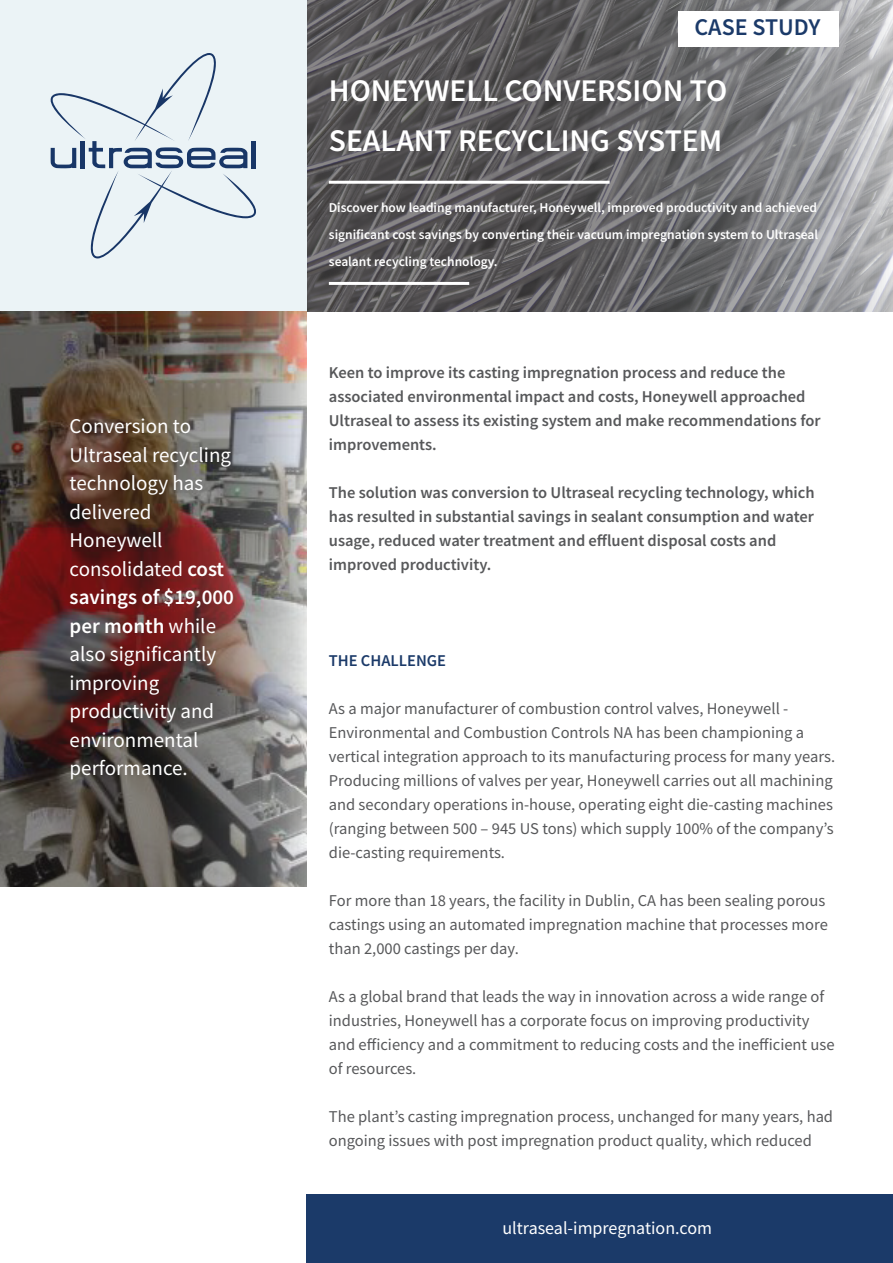
<style>
.page{position:relative;width:893px;height:1263px;background:#fff}
.page>*{position:absolute;margin:0;border:0;box-sizing:border-box;transform-origin:0 0}
.t1{font:600 31.5px "Source Sans Pro";color:#fff}
.t2{font:600 24px "Source Sans Pro";color:#1b3a69}
.t3{font:21px/28.5px "Source Sans Pro";color:#fff}
.t4{font:18px "Source Sans Pro";color:#fff}
.t5{font:16.5px/24px "Source Sans Pro";color:#57585a}
.t6{font:600 16.5px/24px "Source Sans Pro";color:#57585a}
.t7{font:600 16.5px "Source Sans Pro";color:#1b3a69}
.t8{font:600 13.5px/27px "Source Sans Pro";color:#fff;text-align:justify}
.s1{font-weight:600}
</style>
<div class="page">
<svg style="left:307px;top:0;width:586px;height:311px;background:#6e6d6f"></svg>
<div style="left:0;top:0;width:307px;height:311px;background:#ebf3f6"></div>
<svg style="left:51px;top:53px;width:205px;height:205px"></svg>
<div style="left:307px;top:1195px;width:586px;height:68px;background:#1b3a69"></div>
<hr style="left:329px;top:181px;width:281px;height:3px;background:#fff">
<hr style="left:329px;top:282px;width:140px;height:3px;background:#fff">
<div style="left:679px;top:11px;width:160px;height:36px;background:#fff"></div>
<img style="left:0;top:311px;width:307px;height:575px">
<p class="t3" style="left:70px;top:412px;width:163px">Conversion to<br>Ultraseal recycling technology has delivered</p>
<p class="t3" style="left:70px;top:526px;width:95px">Honeywell</p>
<p class="t3" style="left:70px;top:554px;width:166px">consolidated <span class="s1">cost savings of $19,000 per month</span> while also significantly improving</p>
<p class="t3" style="left:70px;top:697px;width:146px">productivity and environmental performance.</p>
<p class="t2" style="left:694px;top:11px;width:127px">CASE STUDY</p>
<p class="t1" style="left:329px;top:70px;width:400px">HONEYWELL CONVERSION TO</p>
<p class="t1" style="left:329px;top:120px;width:395px">SEALANT RECYCLING SYSTEM</p>
<p class="t8" style="left:329px;top:194px;width:491px">Discover how leading manufacturer, Honeywell, improved productivity and achieved significant cost savings by converting their vacuum impregnation system to Ultraseal sealant recycling technology.</p>
<p class="t6" style="left:329px;top:360px;width:458px">Keen to improve its casting impregnation process and reduce the</p>
<p class="t6" style="left:329px;top:384px;width:493px">associated environmental impact and costs, Honeywell approached<br>Ultraseal to assess its existing system and make recommendations for improvements.</p>
<p class="t6" style="left:329px;top:480px;width:487px">The solution was conversion to Ultraseal recycling technology, which has resulted in substantial savings in sealant consumption and water</p>
<p class="t6" style="left:329px;top:528px;width:449px">usage, reduced water treatment and effluent disposal costs and</p>
<p class="t6" style="left:329px;top:552px;width:164px">improved productivity.</p>
<p class="t7" style="left:329px;top:649px;width:119px">THE CHALLENGE</p>
<p class="t5" style="left:329px;top:696px;width:461px">As a major manufacturer of combustion control valves, Honeywell -</p>
<p class="t5" style="left:329px;top:720px;width:508px">Environmental and Combustion Controls NA has been championing a vertical integration approach to its manufacturing process for many years.<br>Producing millions of valves per year, Honeywell carries out all machining and secondary operations in-house, operating eight die-casting machines (ranging between 500 – 945 US tons) which supply 100% of the company’s die-casting requirements.</p>
<p class="t5" style="left:329px;top:888px;width:501px">For more than 18 years, the facility in Dublin, CA has been sealing porous castings using an automated impregnation machine that processes more than 2,000 castings per day.</p>
<p class="t5" style="left:329px;top:984px;width:507px">As a global brand that leads the way in innovation across a wide range of industries, Honeywell has a corporate focus on improving productivity and efficiency and a commitment to reducing costs and the inefficient use of resources.</p>
<p class="t5" style="left:329px;top:1104px;width:506px">The plant’s casting impregnation process, unchanged for many years, had ongoing issues with post impregnation product quality, which reduced</p>
<p class="t4" style="left:502px;top:1216px;width:211px">ultraseal-impregnation.com</p>
</div>
